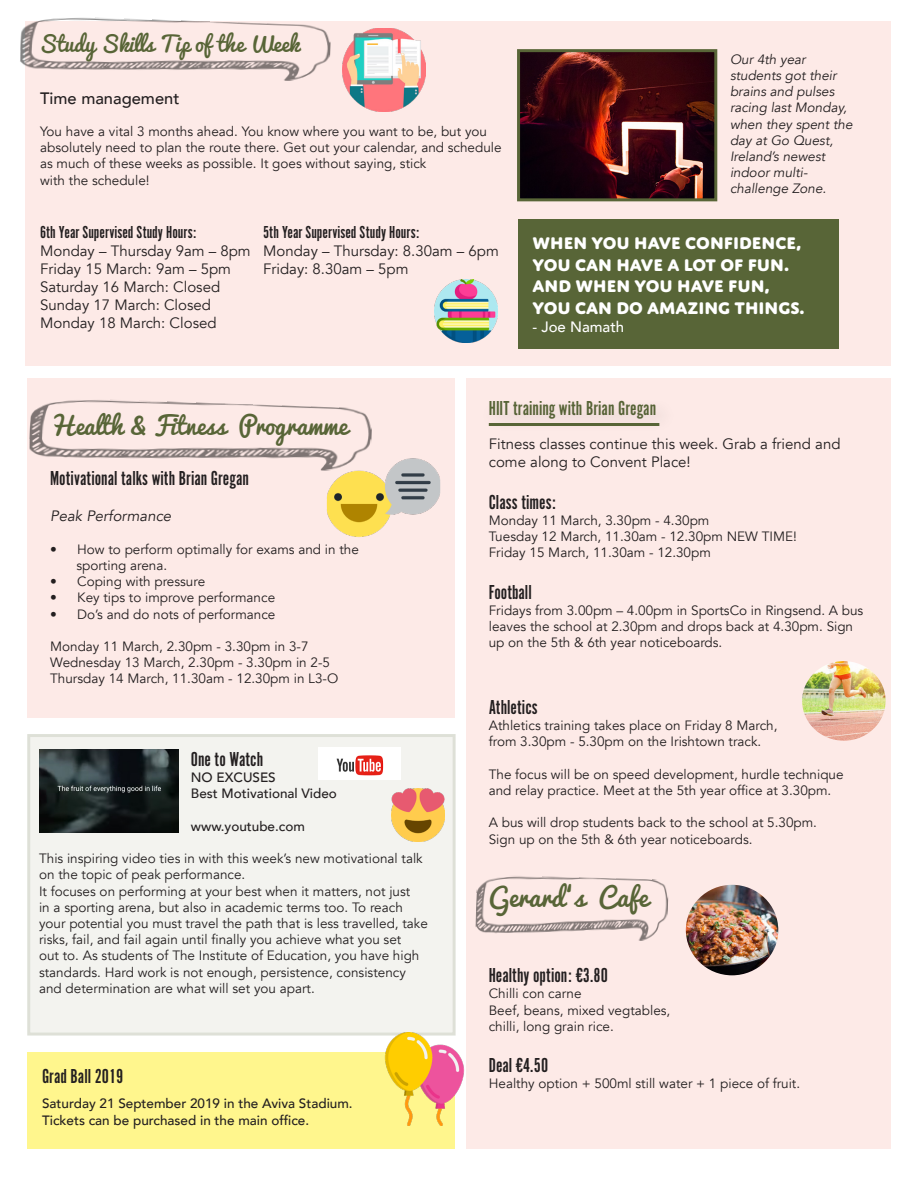
<style>
.page{position:relative;width:918px;height:1188px;background:#fff}
.page>*{position:absolute;margin:0;border:0;box-sizing:border-box;transform-origin:0 0}
.t1{font:25.5px "Pacifico";color:#586537}
.Body_Text{font:24px "Pacifico";color:#586537}
.Body_Text-2{font:21px "Alternate Got No 1 D";color:#231f20}
.Body_Text-3{font:21px "Alternate Got No 1 D";color:#586537}
.Body_Text-4{font:21px "Pacifico";color:#586537}
.Body_Text-5{font:800 18px/21.6px "Domus Titling";color:#fff}
.Body_Text-6{font:18px "Alternate Got No 1 D";color:#231f20}
.Body_Text-7{font:500 16.5px "Avenir";color:#231f20}
.Body_Text-8{font:15px/18px "Avenir";color:#231f20}
.t2{font:italic 15px "Avenir";color:#231f20}
.Body_Text-9{font:500 15px "Avenir";color:#fff}
.Body_Text-10{font:13.5px/16.2px "Avenir";color:#231f20}
.Body_Text-11{font:italic 13.5px/16.2px "Avenir";color:#231f20}
.Body_Text-12{font:500 13.5px "Avenir";color:#231f20}
</style>
<div class="page">
<div style="left:466px;top:378px;width:425px;height:771px;background:#fdeae7"></div>
<div style="left:25px;top:21px;width:506px;height:345px;background:#fdeae7"></div>
<div style="left:27px;top:378px;width:428px;height:339px;background:#fdeae7"></div>
<img style="left:20px;top:17px;width:311px;height:64px">
<img style="left:29px;top:399px;width:343px;height:72px">
<img style="left:475px;top:876px;width:194px;height:65px">
<div style="left:480px;top:399px;width:198px;height:33px;background:#f8e6e3"></div>
<hr style="left:489px;top:423px;width:170px;height:3px;background:#586537">
<img style="left:802px;top:661px;width:84px;height:80px">
<img style="left:327px;top:441px;width:113px;height:96px">
<div style="left:522px;top:21px;width:369px;height:345px;background:#fdeae7"></div>
<div style="left:27px;top:734px;width:429px;height:302px;background:#f3f3ef"></div>
<div style="left:27px;top:1052px;width:428px;height:97px;background:#fff68d"></div>
<img style="left:39px;top:750px;width:140px;height:83px">
<div style="left:518px;top:219px;width:321px;height:130px;background:#586537"></div>
<img style="left:521px;top:53px;width:192px;height:144px">
<div style="left:517px;top:49px;width:200px;height:152px;border:3px solid #586537"></div>
<img style="left:342px;top:28px;width:84px;height:83px">
<img style="left:435px;top:280px;width:62px;height:62px">
<img style="left:392px;top:788px;width:53px;height:53px">
<img style="left:378px;top:1033px;width:87px;height:92px">
<img style="left:318px;top:748px;width:82px;height:32px">
<img style="left:686px;top:885px;width:92px;height:90px">
<p class="Body_Text-4" style="left:39px;top:25px;width:261px">Study Skills Tip of the Week</p>
<p class="Body_Text-7" style="left:40px;top:84px;width:141px">Time management</p>
<p class="Body_Text-10" style="left:40px;top:124px;width:463px">You have a vital 3 months ahead. You know where you want to be, but you absolutely need to plan the route there. Get out your calendar, and schedule as much of these weeks as possible. It goes without saying, stick</p>
<p class="Body_Text-10" style="left:40px;top:172px;width:111px">with the schedule!</p>
<p class="Body_Text-6" style="left:40px;top:223px;width:158px">6th Year Supervised Study Hours:</p>
<p class="Body_Text-8" style="left:40px;top:242px;width:212px">Monday – Thursday 9am – 8pm</p>
<p class="Body_Text-8" style="left:40px;top:260px;width:192px">Friday 15 March: 9am – 5pm</p>
<p class="Body_Text-8" style="left:40px;top:278px;width:182px">Saturday 16 March: Closed</p>
<p class="Body_Text-8" style="left:40px;top:296px;width:172px">Sunday 17 March: Closed</p>
<p class="Body_Text-8" style="left:40px;top:314px;width:178px">Monday 18 March: Closed</p>
<p class="Body_Text-6" style="left:263px;top:223px;width:158px">5th Year Supervised Study Hours:</p>
<p class="Body_Text-8" style="left:263px;top:242px;width:237px">Monday – Thursday: 8.30am – 6pm</p>
<p class="Body_Text-8" style="left:263px;top:260px;width:147px">Friday: 8.30am – 5pm</p>
<p class="Body_Text-11" style="left:730px;top:51px;width:124px">Our 4th year students got their brains and pulses racing last Monday, when they spent the day at Go Quest,<br>Ireland’s newest indoor multi&shy;challenge Zone.</p>
<p class="Body_Text-5" style="left:533px;top:232px;width:273px">WHEN YOU HAVE CONFIDENCE,<br>YOU CAN HAVE A LOT OF FUN.<br>AND WHEN YOU HAVE FUN,<br>YOU CAN DO AMAZING THINGS.</p>
<p class="Body_Text-9" style="left:533px;top:314px;width:93px">- Joe Namath</p>
<p class="Body_Text" style="left:50px;top:404px;width:299px">Health &amp; Fitness Programme</p>
<p class="Body_Text-2" style="left:50px;top:467px;width:200px">Motivational talks with Brian Gregan</p>
<p class="t2" style="left:50px;top:507px;width:123px">Peak Performance</p>
<p class="Body_Text-10" style="left:50px;top:541px;width:310px">• How to perform optimally for exams and in the</p>
<p class="Body_Text-10" style="left:76px;top:557px;width:92px">sporting arena.</p>
<p class="Body_Text-10" style="left:50px;top:574px;width:156px">• Coping with pressure</p>
<p class="Body_Text-10" style="left:50px;top:590px;width:226px">• Key tips to improve performance</p>
<p class="Body_Text-10" style="left:50px;top:606px;width:227px">• Do’s and do nots of performance</p>
<p class="Body_Text-10" style="left:50px;top:638px;width:260px">Monday 11 March, 2.30pm - 3.30pm in 3-7</p>
<p class="Body_Text-10" style="left:50px;top:655px;width:281px">Wednesday 13 March, 2.30pm - 3.30pm in 2-5</p>
<p class="Body_Text-10" style="left:50px;top:671px;width:290px">Thursday 14 March, 11.30am - 12.30pm in L3-O</p>
<p class="Body_Text-2" style="left:191px;top:748px;width:74px">One to Watch</p>
<p class="Body_Text-12" style="left:191px;top:766px;width:86px">NO EXCUSES</p>
<p class="Body_Text-12" style="left:191px;top:782px;width:148px">Best Motivational Video</p>
<p class="Body_Text-12" style="left:191px;top:814px;width:116px">www.youtube.com</p>
<p class="Body_Text-10" style="left:39px;top:851px;width:385px">This inspiring video ties in with this week’s new motivational talk on the topic of peak performance.</p>
<p class="Body_Text-10" style="left:39px;top:883px;width:390px">It focuses on performing at your best when it matters, not just<br>in a sporting arena, but also in academic terms too. To reach your potential you must travel the path that is less travelled, take risks, fail, and fail again until finally you achieve what you set<br>out to. As students of The Institute of Education, you have high standards. Hard work is not enough, persistence, consistency and determination are what will set you apart.</p>
<p class="Body_Text-2" style="left:42px;top:1065px;width:83px">Grad Ball 2019</p>
<p class="Body_Text-12" style="left:42px;top:1092px;width:312px">Saturday 21 September 2019 in the Aviva Stadium.</p>
<p class="Body_Text-12" style="left:42px;top:1108px;width:269px">Tickets can be purchased in the main office.</p>
<p class="Body_Text-3" style="left:489px;top:397px;width:169px">HIIT training with Brian Gregan</p>
<p class="Body_Text-8" style="left:489px;top:436px;width:353px">Fitness classes continue this week. Grab a friend and come along to Convent Place!</p>
<p class="Body_Text-2" style="left:489px;top:491px;width:69px">Class times:</p>
<p class="Body_Text-10" style="left:489px;top:513px;width:222px">Monday 11 March, 3.30pm - 4.30pm</p>
<p class="Body_Text-10" style="left:489px;top:529px;width:309px">Tuesday 12 March, 11.30am - 12.30pm NEW TIME!</p>
<p class="Body_Text-10" style="left:489px;top:545px;width:224px">Friday 15 March, 11.30am - 12.30pm</p>
<p class="Body_Text-2" style="left:489px;top:581px;width:44px">Football</p>
<p class="Body_Text-10" style="left:489px;top:603px;width:376px">Fridays from 3.00pm – 4.00pm in SportsCo in Ringsend. A bus leaves the school at 2.30pm and drops back at 4.30pm. Sign up on the 5th &amp; 6th year noticeboards.</p>
<p class="Body_Text-2" style="left:489px;top:696px;width:50px">Athletics</p>
<p class="Body_Text-10" style="left:489px;top:718px;width:290px">Athletics training takes place on Friday 8 March,</p>
<p class="Body_Text-10" style="left:489px;top:734px;width:274px">from 3.30pm - 5.30pm on the Irishtown track.</p>
<p class="Body_Text-10" style="left:489px;top:766px;width:356px">The focus will be on speed development, hurdle technique and relay practice. Meet at the 5th year office at 3.30pm.</p>
<p class="Body_Text-10" style="left:489px;top:815px;width:330px">A bus will drop students back to the school at 5.30pm.</p>
<p class="Body_Text-10" style="left:489px;top:831px;width:265px">Sign up on the 5th &amp; 6th year noticeboards.</p>
<p class="t1" style="left:489px;top:874px;width:161px">Gerard‘s Cafe</p>
<p class="Body_Text-2" style="left:489px;top:964px;width:121px">Healthy option: €3.80</p>
<p class="Body_Text-10" style="left:489px;top:986px;width:94px">Chilli con carne</p>
<p class="Body_Text-10" style="left:489px;top:1002px;width:183px">Beef, beans, mixed vegtables,</p>
<p class="Body_Text-10" style="left:489px;top:1018px;width:126px">chilli, long grain rice.</p>
<p class="Body_Text-2" style="left:489px;top:1054px;width:61px">Deal €4.50</p>
<p class="Body_Text-10" style="left:489px;top:1076px;width:313px">Healthy option + 500ml still water + 1 piece of fruit.</p>
</div>
